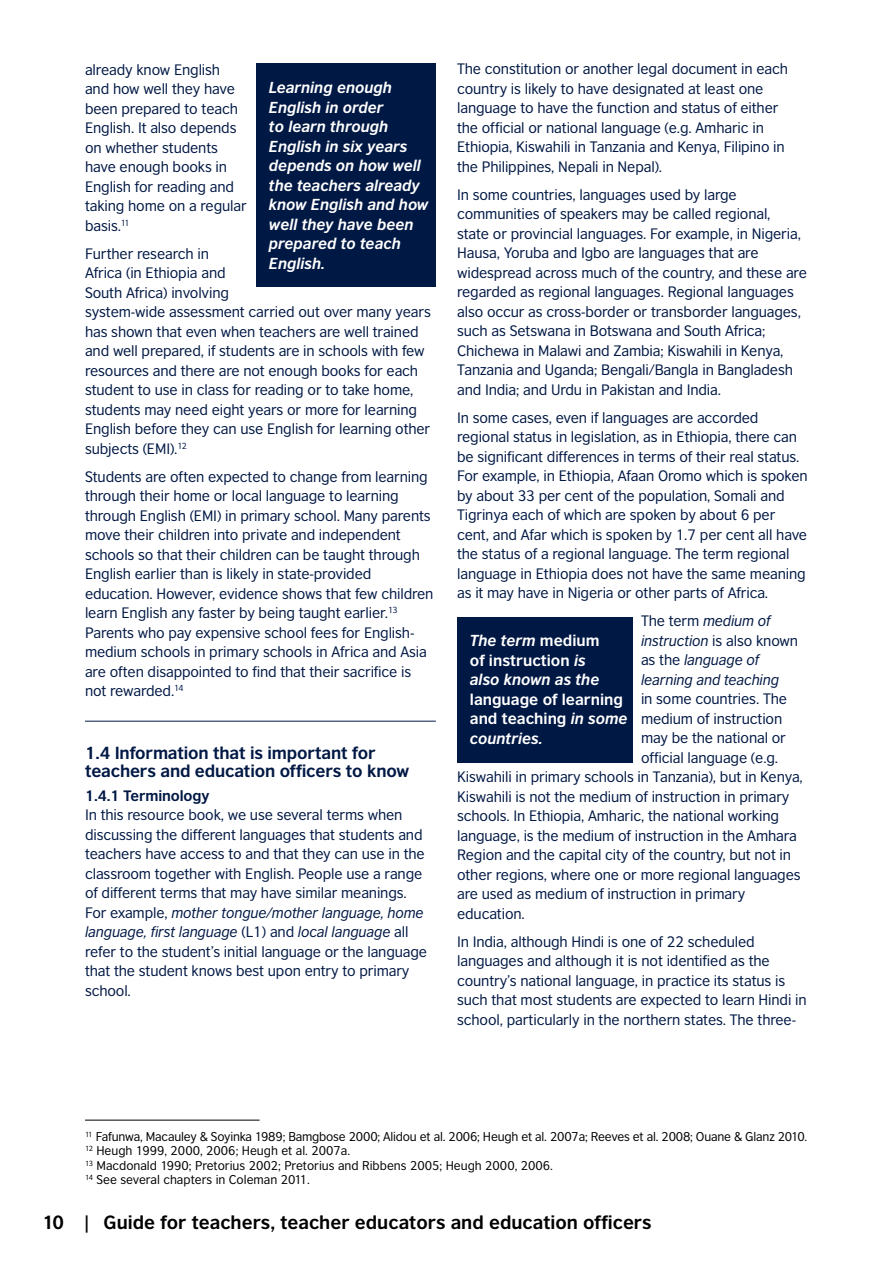
<style>
.page{position:relative;width:893px;height:1263px;background:#fff}
.page>*{position:absolute;margin:0;border:0;box-sizing:border-box;transform-origin:0 0}
.t1{font:700 18px "British Council Sans";color:#000}
.t2{font:700 16.5px/18px "British Council Sans";letter-spacing:-.01em;color:#001844}
.t3{font:italic 700 15px/19.5px "British Council Sans";color:#fff}
.t4{font:700 15px/19.5px "British Council Sans";color:#fff}
.t5{font:14.25px/19.5px "British Council Sans";letter-spacing:-.01em;color:#001844}
.t6{font:italic 14.25px/19.5px "British Council Sans";letter-spacing:-.01em;color:#001844}
.t7{font:700 14.25px "British Council Sans";letter-spacing:-.01em;color:#001844}
.t8{font:12px/14.2px "British Council Sans";color:#000}
.s1{font-style:italic}
.s2{font-style:normal}
</style>
<div class="page">
<hr style="left:85px;top:1120px;width:175px;height:1px;background:#000">
<div style="left:457px;top:617px;width:175px;height:145px;background:#001844"></div>
<hr style="left:85px;top:721px;width:351px;height:1px;background:#001844">
<div style="left:256px;top:64px;width:180px;height:223px;background:#001844"></div>
<p class="t5" style="left:85px;top:59px;width:163px">already know English and how well they have been prepared to teach<br>English. It also depends on whether students have enough books in<br>English for reading and taking home on a regular basis.<sup>11</sup></p>
<p class="t5" style="left:85px;top:243px;width:347px">Further research in<br>Africa (in Ethiopia and<br>South Africa) involving<br>system-wide assessment carried out over many years has shown that even when teachers are well trained and well prepared, if students are in schools with few resources and there are not enough books for each student to use in class for reading or to take home, students may need eight years or more for learning English before they can use English for learning other subjects (EMI).<sup>12</sup></p>
<p class="t5" style="left:85px;top:466px;width:350px">Students are often expected to change from learning through their home or local language to learning through English (EMI) in primary school. Many parents move their children into private and independent schools so that their children can be taught through English earlier than is likely in state-provided education. However, evidence shows that few children learn English any faster by being taught earlier.<sup>13<br></sup>Parents who pay expensive school fees for English&shy;medium schools in primary schools in Africa and Asia are often disappointed to find that their sacrifice is not rewarded.<sup>14</sup></p>
<p class="t3" style="left:269px;top:77px;width:161px">Learning enough<br>English in order<br>to learn through<br>English in six years depends on how well the teachers already know English and how well they have been prepared to teach<br>English.</p>
<p class="t2" style="left:85px;top:743px;width:326px">1.4 Information that is important for teachers and education officers to know</p>
<p class="t7" style="left:85px;top:786px;width:126px">1.4.1 Terminology</p>
<p class="t5" style="left:85px;top:805px;width:344px">In this resource book, we use several terms when discussing the different languages that students and teachers have access to and that they can use in the classroom together with English. People use a range of different terms that may have similar meanings.<br>For example, <span class="s1">mother tongue/mother language, home language, first language</span> (L1) and <span class="s1">local language</span> all refer to the student’s initial language or the language that the student knows best upon entry to primary school.</p>
<p class="t5" style="left:457px;top:59px;width:332px">The constitution or another legal document in each country is likely to have designated at least one language to have the function and status of either the official or national language (e.g. Amharic in Ethiopia, Kiswahili in Tanzania and Kenya, Filipino in the Philippines, Nepali in Nepal).</p>
<p class="t5" style="left:457px;top:185px;width:351px">In some countries, languages used by large communities of speakers may be called regional,<br>state or provincial languages. For example, in Nigeria, Hausa, Yoruba and Igbo are languages that are widespread across much of the country, and these are regarded as regional languages. Regional languages also occur as cross-border or transborder languages, such as Setswana in Botswana and South Africa; Chichewa in Malawi and Zambia; Kiswahili in Kenya, Tanzania and Uganda; Bengali/Bangla in Bangladesh and India; and Urdu in Pakistan and India.</p>
<p class="t5" style="left:457px;top:408px;width:352px">In some cases, even if languages are accorded regional status in legislation, as in Ethiopia, there can be significant differences in terms of their real status.<br>For example, in Ethiopia, Afaan Oromo which is spoken by about 33 per cent of the population, Somali and Tigrinya each of which are spoken by about 6 per cent, and Afar which is spoken by 1.7 per cent all have the status of a regional language. The term regional language in Ethiopia does not have the same meaning as it may have in Nigeria or other parts of Africa.</p>
<p class="t6" style="left:641px;top:611px;width:159px"><span class="s2">The term</span> medium of instruction <span class="s2">is also known as the</span> language of learning and teaching</p>
<p class="t5" style="left:641px;top:689px;width:147px">in some countries. The</p>
<p class="t5" style="left:641px;top:709px;width:143px">medium of instruction</p>
<p class="t5" style="left:641px;top:728px;width:146px">may be the national or</p>
<p class="t5" style="left:641px;top:748px;width:139px">official language (e.g.</p>
<p class="t5" style="left:457px;top:767px;width:347px">Kiswahili in primary schools in Tanzania), but in Kenya,</p>
<p class="t5" style="left:457px;top:786px;width:334px">Kiswahili is not the medium of instruction in primary</p>
<p class="t5" style="left:457px;top:806px;width:323px">schools. In Ethiopia, Amharic, the national working</p>
<p class="t5" style="left:457px;top:825px;width:341px">language, is the medium of instruction in the Amhara</p>
<p class="t5" style="left:457px;top:845px;width:335px">Region and the capital city of the country, but not in</p>
<p class="t5" style="left:457px;top:864px;width:345px">other regions, where one or more regional languages</p>
<p class="t5" style="left:457px;top:884px;width:290px">are used as medium of instruction in primary</p>
<p class="t5" style="left:457px;top:903px;width:69px">education.</p>
<p class="t5" style="left:457px;top:931px;width:351px">In India, although Hindi is one of 22 scheduled languages and although it is not identified as the country’s national language, in practice its status is such that most students are expected to learn Hindi in school, particularly in the northern states. The three-</p>
<p class="t3" style="left:470px;top:631px;width:131px">The term <span class="s2">medium of instruction</span> is also known as the</p>
<p class="t4" style="left:470px;top:689px;width:159px">language of learning and teaching <span class="s1">in some countries.</span></p>
<p class="t8" style="left:85px;top:1129px;width:724px"><sup>11</sup> Fafunwa, Macauley &amp; Soyinka 1989; Bamgbose 2000; Alidou et al. 2006; Heugh et al. 2007a; Reeves et al. 2008; Ouane &amp; Glanz 2010.<br><sup>12</sup> Heugh 1999, 2000, 2006; Heugh et al. 2007a.<br><sup>13</sup> Macdonald 1990; Pretorius 2002; Pretorius and Ribbens 2005; Heugh 2000, 2006.<br><sup>14</sup> See several chapters in Coleman 2011.</p>
<p class="t1" style="left:43px;top:1211px;width:49px">10 |</p>
<p class="t1" style="left:104px;top:1211px;width:550px">Guide for teachers, teacher educators and education officers</p>
</div>
